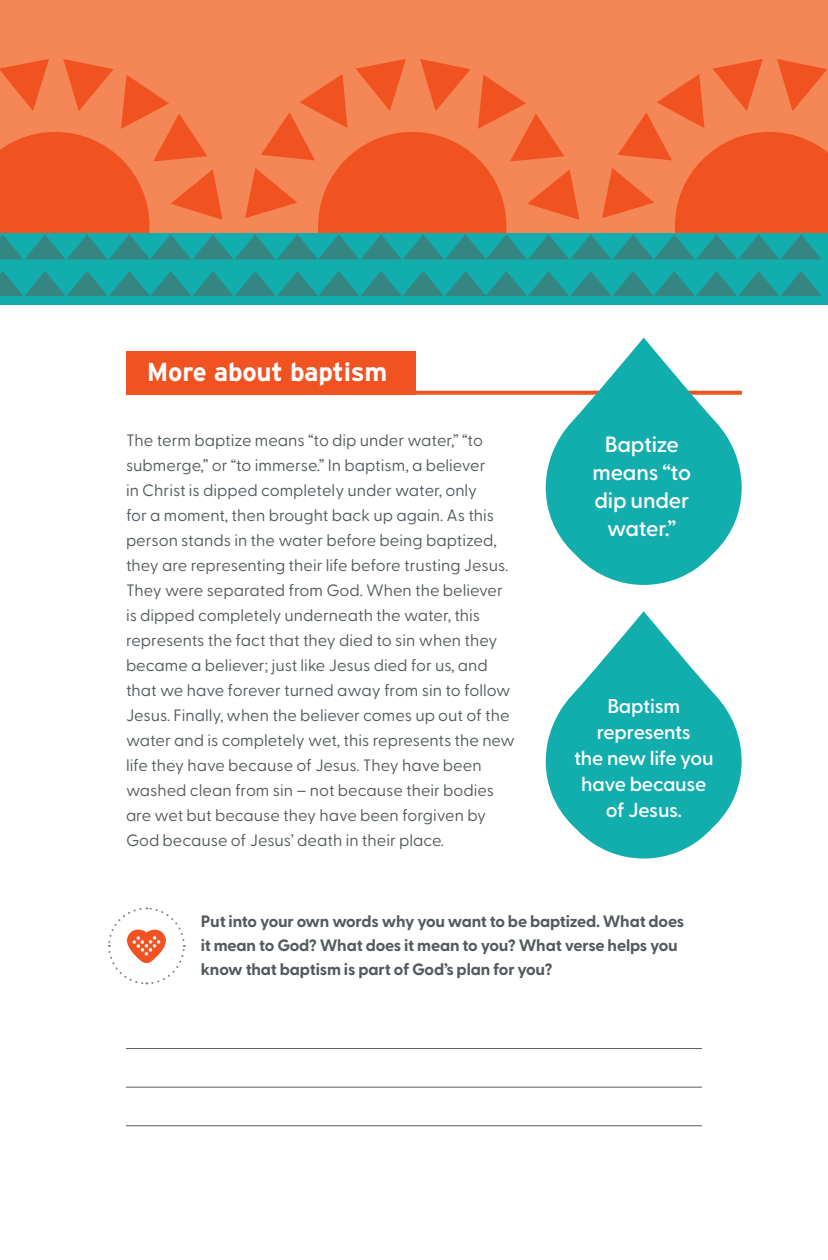
<style>
.page{position:relative;width:828px;height:1260px;background:#fff}
.page>*{position:absolute;margin:0;border:0;box-sizing:border-box;transform-origin:0 0}
.t1{font:700 26px "Interstate";letter-spacing:-.01em;color:#fff}
.t2{font:600 22px/28px "Greycliff CF";letter-spacing:-.01em;color:#fff;text-align:center}
.t3{font:600 20px/26px "Greycliff CF";letter-spacing:-.01em;color:#fff;text-align:center}
.t4{font:16.4px/25px "Greycliff CF";color:#535a5d}
.t5{font:700 16.4px/24px "Greycliff CF";letter-spacing:-.01em;color:#535a5d}
</style>
<div class="page">
<svg style="left:126px;top:391px;width:420px;height:4px"></svg>
<div style="left:126px;top:351px;width:289px;height:43px;background:#f15222"></div>
<svg style="left:546px;top:338px;width:196px;height:247px;fill:#11aead"></svg>
<svg style="left:546px;top:611px;width:196px;height:248px;fill:#11aead"></svg>
<svg style="left:108px;top:907px;width:78px;height:78px"></svg>
<hr style="left:126px;top:1048px;width:576px;height:1px;background:#535a5d">
<hr style="left:126px;top:1087px;width:576px;height:1px;background:#535a5d">
<hr style="left:126px;top:1125px;width:576px;height:1px;background:#535a5d">
<div style="left:0;top:224px;width:828px;height:81px;background:#11aead"></div>
<svg style="left:0;top:271px;width:822px;height:25px"></svg>
<div style="left:0;top:0;width:828px;height:233px;background:#f58756"></div>
<svg style="left:0;top:59px;width:828px;height:201px"></svg>
<h1 class="t1" style="left:147px;top:357px;width:242px">More about baptism</h1>
<p class="t4" style="left:126px;top:426px;width:390px">The term baptize means “to dip under water,” “to submerge,” or “to immerse.” In baptism, a believer<br>in Christ is dipped completely under water, only<br>for a moment, then brought back up again. As this person stands in the water before being baptized, they are representing their life before trusting Jesus.<br>They were separated from God. When the believer is dipped completely underneath the water, this represents the fact that they died to sin when they became a believer; just like Jesus died for us, and that we have forever turned away from sin to follow Jesus. Finally, when the believer comes up out of the water and is completely wet, this represents the new life they have because of Jesus. They have been washed clean from sin – not because their bodies are wet but because they have been forgiven by God because of Jesus’ death in their place.</p>
<h2 class="t2" style="left:592px;top:428px;width:100px">Baptize means “to dip under water.”</h2>
<p class="t3" style="left:574px;top:691px;width:141px">Baptism represents<br>the new life you have because of Jesus.</p>
<p class="t5" style="left:201px;top:908px;width:485px">Put into your own words why you want to be baptized. What does it mean to God? What does it mean to you? What verse helps you know that baptism is part of God’s plan for you?</p>
</div>
